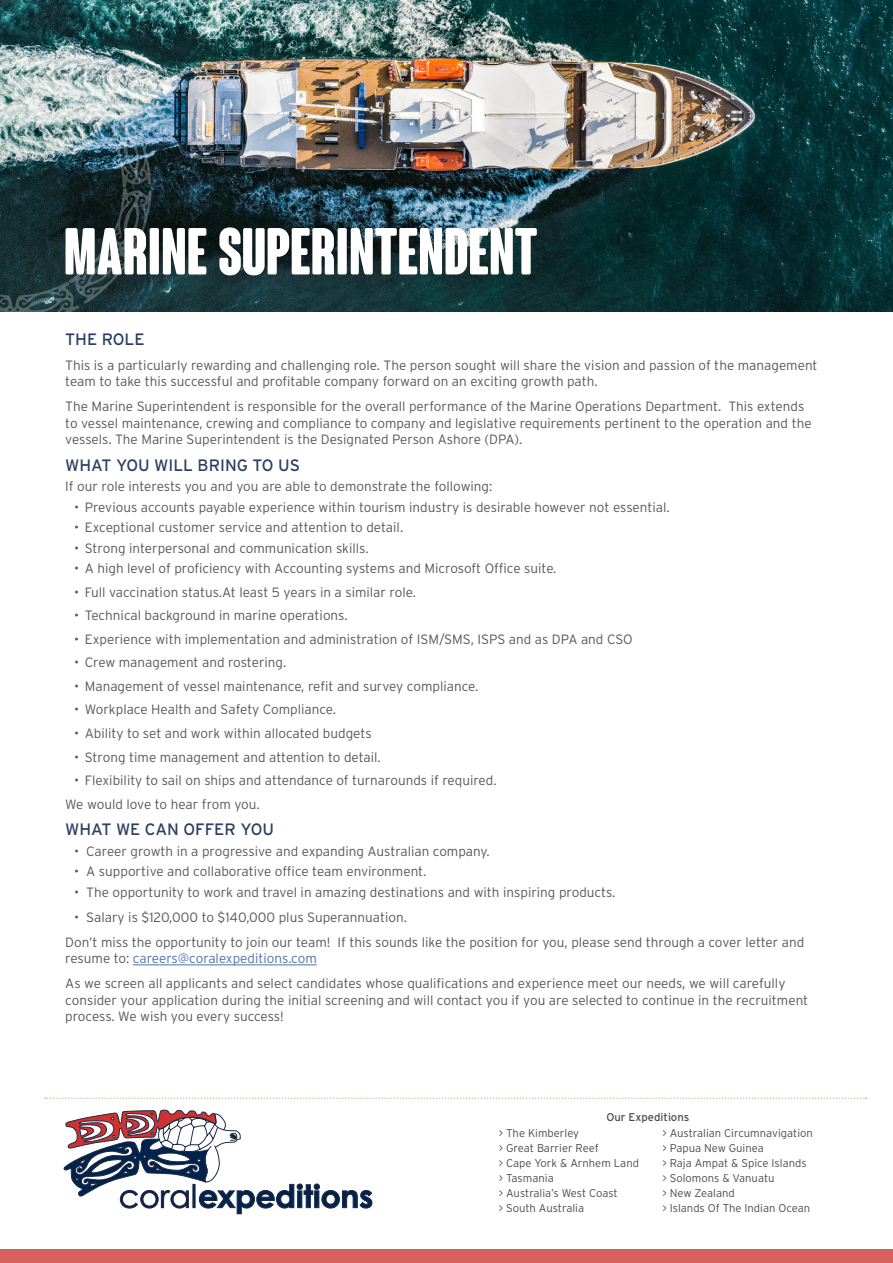
<style>
.page{position:relative;width:893px;height:1263px;background:#fff}
.page>*{position:absolute;margin:0;border:0;box-sizing:border-box;transform-origin:0 0}
.t1{font:700 condensed 64.5px "Coluna Rounded";color:#fff}
.t2{font:16.5px "Interstate";color:#2b3f63}
.t3{font:300 13.5px/16.5px "Interstate";color:#57585a}
.t4{font:300 11.25px/15px "Interstate";color:#4c4c4e}
.t5{font:11.25px "Interstate";color:#4c4c4e}
.s1{color:#4e72ac}
</style>
<div class="page">
<img style="left:0;top:0;width:893px;height:312px">
<img style="left:0;top:50px;width:151px;height:262px">
<div style="left:60px;top:222px;width:488px;height:64px;background:#221f1f;opacity:.15"></div>
<div style="left:0;top:1250px;width:893px;height:13px;background:#d85f5b"></div>
<hr style="left:133px;top:964px;width:184px;height:1px;background:#4e72ac">
<svg style="left:45px;top:1097px;width:821px;height:2px"></svg>
<svg style="left:64px;top:1110px;width:308px;height:104px"></svg>
<h1 class="t1" style="left:64px;top:214px;width:475px">MARINE SUPERINTENDENT</h1>
<p class="t2" style="left:65px;top:333px;width:81px">THE ROLE</p>
<p class="t3" style="left:65px;top:358px;width:754px">This is a particularly rewarding and challenging role. The person sought will share the vision and passion of the management team to take this successful and profitable company forward on an exciting growth path.</p>
<p class="t3" style="left:65px;top:399px;width:748px">The Marine Superintendent is responsible for the overall performance of the Marine Operations Department. This extends to vessel maintenance, crewing and compliance to company and legislative requirements pertinent to the operation and the vessels. The Marine Superintendent is the Designated Person Ashore (DPA).</p>
<p class="t2" style="left:65px;top:459px;width:236px">WHAT YOU WILL BRING TO US</p>
<p class="t3" style="left:65px;top:479px;width:429px">If our role interests you and you are able to demonstrate the following:</p>
<p class="t3" style="left:74px;top:500px;width:597px">• Previous accounts payable experience within tourism industry is desirable however not essential.</p>
<p class="t3" style="left:74px;top:520px;width:330px">• Exceptional customer service and attention to detail.</p>
<p class="t3" style="left:74px;top:541px;width:296px">• Strong interpersonal and communication skills.</p>
<p class="t3" style="left:74px;top:561px;width:484px">• A high level of proficiency with Accounting systems and Microsoft Office suite.</p>
<p class="t3" style="left:74px;top:585px;width:343px">• Full vaccination status.At least 5 years in a similar role.</p>
<p class="t3" style="left:74px;top:608px;width:275px">• Technical background in marine operations.</p>
<p class="t3" style="left:74px;top:632px;width:560px">• Experience with implementation and administration of ISM/SMS, ISPS and as DPA and CSO</p>
<p class="t3" style="left:74px;top:655px;width:214px">• Crew management and rostering.</p>
<p class="t3" style="left:74px;top:679px;width:406px">• Management of vessel maintenance, refit and survey compliance.</p>
<p class="t3" style="left:74px;top:702px;width:263px">• Workplace Health and Safety Compliance.</p>
<p class="t3" style="left:74px;top:726px;width:299px">• Ability to set and work within allocated budgets</p>
<p class="t3" style="left:74px;top:749px;width:308px">• Strong time management and attention to detail.</p>
<p class="t3" style="left:65px;top:769px;width:433px;line-height:23.5px;text-indent:9px">• Flexibility to sail on ships and attendance of turnarounds if required.<br>We would love to hear from you.</p>
<p class="t2" style="left:65px;top:823px;width:210px">WHAT WE CAN OFFER YOU</p>
<p class="t3" style="left:74px;top:843px;width:417px">• Career growth in a progressive and expanding Australian company.</p>
<p class="t3" style="left:74px;top:864px;width:354px">• A supportive and collaborative office team environment.</p>
<p class="t3" style="left:74px;top:884px;width:543px">• The opportunity to work and travel in amazing destinations and with inspiring products.</p>
<p class="t3" style="left:65px;top:905px;width:741px;line-height:25px;text-indent:9px">• Salary is $120,000 to $140,000 plus Superannuation.<br>Don’t miss the opportunity to join our team! If this sounds like the position for you, please send through a cover letter and</p>
<p class="t3" style="left:65px;top:946px;width:722px;line-height:25px">resume to: <span class="s1">careers@coralexpeditions.com<br></span>As we screen all applicants and select candidates whose qualifications and experience meet our needs, we will carefully</p>
<p class="t3" style="left:65px;top:992px;width:744px">consider your application during the initial screening and will contact you if you are selected to continue in the recruitment process. We wish you every success!</p>
<p class="t5" style="left:606px;top:1113px;width:85px">Our Expeditions</p>
<p class="t4" style="left:662px;top:1125px;width:152px">&gt; Australian Circumnavigation &gt; Papua New Guinea<br>&gt; Raja Ampat &amp; Spice Islands &gt; Solomons &amp; Vanuatu<br>&gt; New Zealand<br>&gt; Islands Of The Indian Ocean</p>
<p class="t4" style="left:499px;top:1125px;width:142px">&gt; The Kimberley<br>&gt; Great Barrier Reef<br>&gt; Cape York &amp; Arnhem Land &gt; Tasmania<br>&gt; Australia’s West Coast<br>&gt; South Australia</p>
</div>
